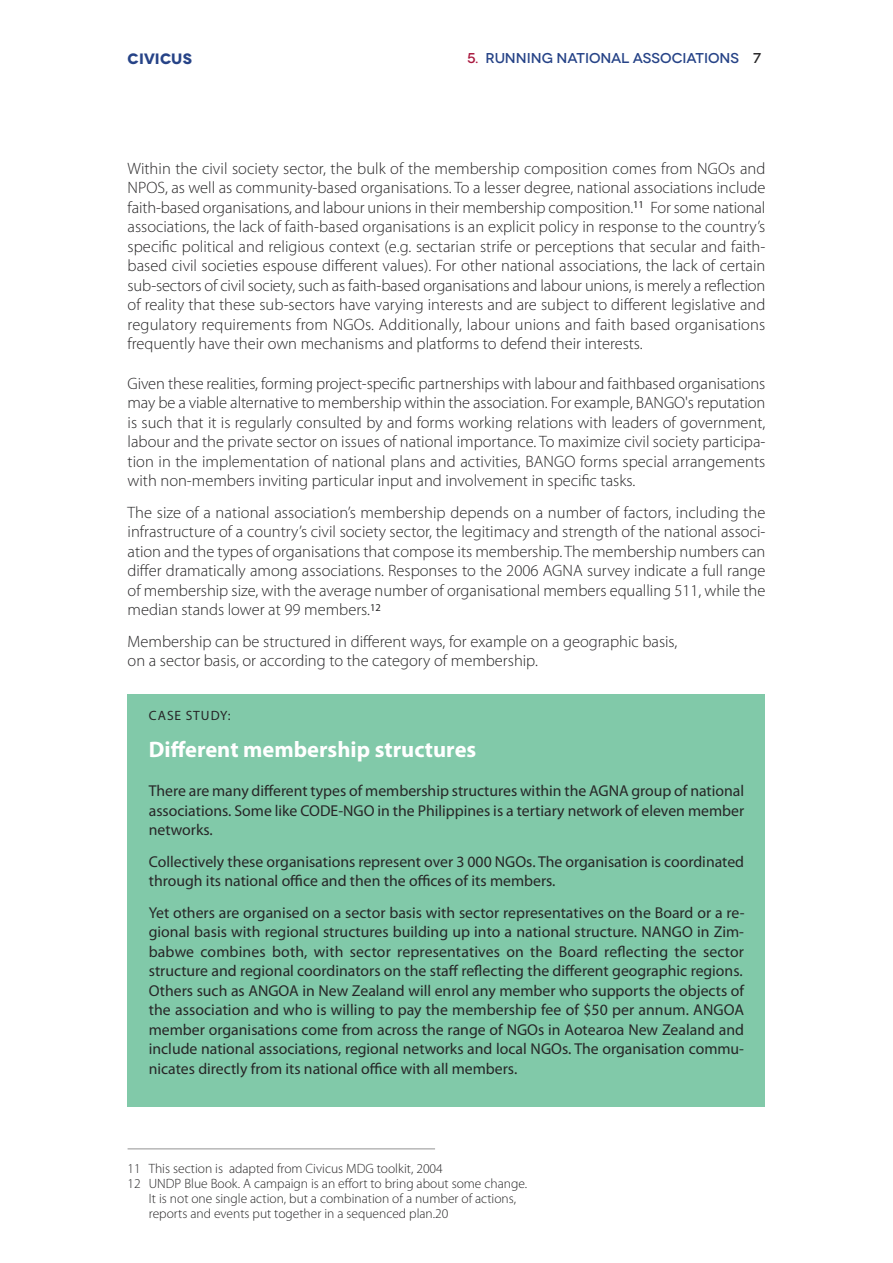
<style>
.page{position:relative;width:893px;height:1263px;background:#fff}
.page>*{position:absolute;margin:0;border:0;box-sizing:border-box;transform-origin:0 0}
.t1{font:700 22.5px "Myriad Pro";color:#fff}
.t2{font:300 16.5px/19.5px "Myriad Pro";color:#272627;text-align:justify}
.t3{font:15.75px/19.5px "Myriad Pro";color:#272627}
.t4{font:700 15px "Novecentowide";letter-spacing:.01em;color:#264387}
.t5{font:500 14.25px "Novecentowide";letter-spacing:-.01em;color:#264387}
.t6{font:300 13.5px "Myriad Pro";color:#272627}
.t7{font:13.5px "Myriad Pro";letter-spacing:.07em;color:#272627}
.s1{color:#a9183e}
.s2{color:#272627}
</style>
<div class="page">
<hr style="left:128px;top:1148px;width:307px;height:1px;background:#939393">
<div style="left:128px;top:694px;width:637px;height:412px;background:#81c9a9"></div>
<p class="t4" style="left:128px;top:50px;width:66px">CIVICUS</p>
<p class="t5" style="left:467px;top:50px;width:295px"><span class="s1">5.</span> RUNNING NATIONAL ASSOCIATIONS <span class="s2">7</span></p>
<p class="t2" style="left:128px;top:160px;width:639px">Within the civil society sector, the bulk of the membership composition comes from NGOs and NPOS, as well as community-based organisations. To a lesser degree, national associations include faith-based organisations, and labour unions in their membership composition.<sup>11</sup> For some national associations, the lack of faith-based organisations is an explicit policy in response to the country’s specific political and religious context (e.g. sectarian strife or perceptions that secular and faith&shy;based civil societies espouse different values). For other national associations, the lack of certain sub-sectors of civil society, such as faith-based organisations and labour unions, is merely a reflection of reality that these sub-sectors have varying interests and are subject to different legislative and regulatory requirements from NGOs. Additionally, labour unions and faith based organisations frequently have their own mechanisms and platforms to defend their interests.</p>
<p class="t2" style="left:128px;top:374px;width:639px">Given these realities, forming project-specific partnerships with labour and faithbased organisations may be a viable alternative to membership within the association. For example, BANGO's reputation is such that it is regularly consulted by and forms working relations with leaders of government, labour and the private sector on issues of national importance. To maximize civil society participa&shy;tion in the implementation of national plans and activities, BANGO forms special arrangements with non-members inviting particular input and involvement in specific tasks.</p>
<p class="t2" style="left:128px;top:503px;width:639px">The size of a national association’s membership depends on a number of factors, including the infrastructure of a country’s civil society sector, the legitimacy and strength of the national associ&shy;ation and the types of organisations that compose its membership. The membership numbers can differ dramatically among associations. Responses to the 2006 AGNA survey indicate a full range of membership size, with the average number of organisational members equalling 511, while the median stands lower at 99 members.<sup>12</sup></p>
<p class="t2" style="left:128px;top:632px;width:551px">Membership can be structured in different ways, for example on a geographic basis, on a sector basis, or according to the category of membership.</p>
<p class="t7" style="left:149px;top:710px;width:83px">Case study:</p>
<h1 class="t1" style="left:149px;top:741px;width:329px">Different membership structures</h1>
<p class="t3" style="left:149px;top:782px;width:597px;text-align:justify">there are many different types of membership structures within the aGNa group of national associations. some like Code-NGo in the Philippines is a tertiary network of eleven member networks.</p>
<p class="t3" style="left:149px;top:853px;width:597px">Collectively these organisations represent over 3 000 NGos. the organisation is coordinated through its national office and then the offices of its members.</p>
<p class="t3" style="left:149px;top:904px;width:597px">yet others are organised on a sector basis with sector representatives on the board or a re&shy;gional basis with regional structures building up into a national structure. NaNGo in Zim&shy;babwe combines both, with sector representatives on the board reflecting the sector structure and regional coordinators on the staff reflecting the different geographic regions. others such as aNGoa in New Zealand will enrol any member who supports the objects of the association and who is willing to pay the membership fee of $50 per annum. aNGoa member organisations come from across the range of NGos in aotearoa New Zealand and include national associations, regional networks and local NGos. the organisation commu&shy;nicates directly from its national office with all members.</p>
<p class="t6" style="left:128px;top:1163px;width:317px">11 This section is adapted from Civicus MDG toolkit, 2004</p>
<p class="t6" style="left:128px;top:1178px;width:401px">12 UNDP Blue Book. A campaign is an effort to bring about some change.</p>
<p class="t6" style="left:149px;top:1193px;width:369px">It is not one single action, but a combination of a number of actions,</p>
<p class="t6" style="left:149px;top:1208px;width:301px">reports and events put together in a sequenced plan.20</p>
</div>
